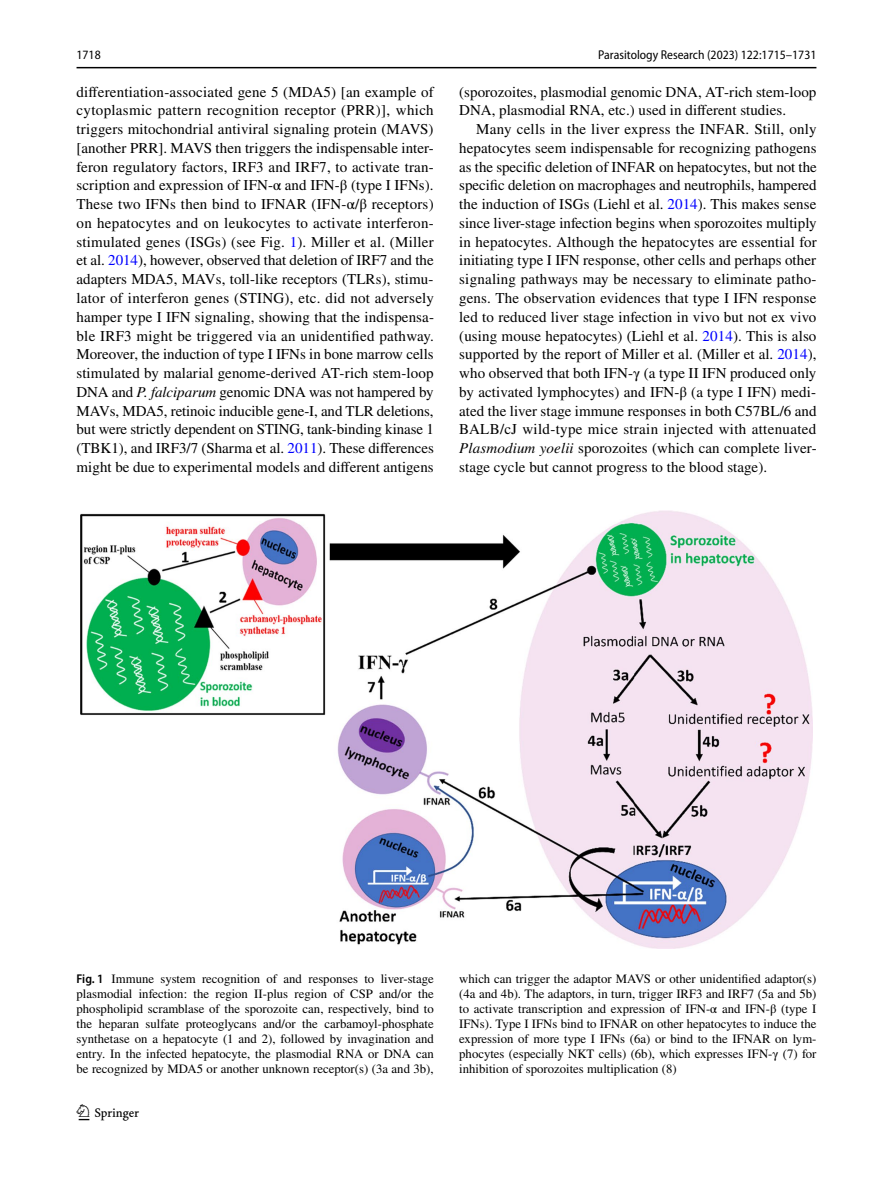
<style>
.page{position:relative;width:893px;height:1187px;background:#fff}
.page>*{position:absolute;margin:0;border:0;box-sizing:border-box;transform-origin:0 0}
.t1{font:22.5px "Springnew Regular 2";color:#000}
.t2{font:15px/18.8px "STIX";letter-spacing:.005em;color:#000;text-align:justify}
.t3{font:12.75px/15px "STIX";color:#000;text-align:justify}
.t4{font:semi-condensed 12.75px "Myriad Pro";color:#000}
.s1{color:#00f}
.s2{font-style:italic}
.s3{font-family:"Myriad Pro";font-weight:600;font-stretch:semi-condensed}
</style>
<div class="page">
<hr style="left:77px;top:67px;width:739px;height:1px;background:#000">
<img style="left:81px;top:510px;width:731px;height:438px">
<p class="t4" style="left:77px;top:48px;width:26px">1718</p>
<p class="t4" style="left:598px;top:48px;width:220px">Parasitology Research (2023) 122:1715–1731</p>
<p class="t2" style="left:77px;top:83px;width:359px">differentiation-associated gene 5 (MDA5) [an example of cytoplasmic pattern recognition receptor (PRR)], which triggers mitochondrial antiviral signaling protein (MAVS) [another PRR]. MAVS then triggers the indispensable inter&shy;feron regulatory factors, IRF3 and IRF7, to activate tran&shy;scription and expression of IFN-α and IFN-β (type I IFNs).<br>These two IFNs then bind to IFNAR (IFN-α/β receptors) on hepatocytes and on leukocytes to activate interferon&shy;stimulated genes (ISGs) (see Fig. <span class="s1">1</span>). Miller et al. (Miller et al. <span class="s1">2014</span>), however, observed that deletion of IRF7 and the adapters MDA5, MAVs, toll-like receptors (TLRs), stimu&shy;lator of interferon genes (STING), etc. did not adversely hamper type I IFN signaling, showing that the indispensa&shy;ble IRF3 might be triggered via an unidentified pathway.<br>Moreover, the induction of type I IFNs in bone marrow cells stimulated by malarial genome-derived AT-rich stem-loop DNA and <span class="s2">P. falciparum</span> genomic DNA was not hampered by MAVs, MDA5, retinoic inducible gene-I, and TLR deletions, but were strictly dependent on STING, tank-binding kinase 1 (TBK1), and IRF3/7 (Sharma et al. <span class="s1">2011</span>). These differences might be due to experimental models and different antigens</p>
<p class="t2" style="left:459px;top:83px;width:359px">(sporozoites, plasmodial genomic DNA, AT-rich stem-loop<br>DNA, plasmodial RNA, etc.) used in different studies.</p>
<p class="t2" style="left:459px;top:121px;width:359px;text-indent:17px">Many cells in the liver express the INFAR. Still, only hepatocytes seem indispensable for recognizing pathogens as the specific deletion of INFAR on hepatocytes, but not the specific deletion on macrophages and neutrophils, hampered the induction of ISGs (Liehl et al. <span class="s1">2014</span>). This makes sense since liver-stage infection begins when sporozoites multiply in hepatocytes. Although the hepatocytes are essential for initiating type I IFN response, other cells and perhaps other signaling pathways may be necessary to eliminate patho&shy;gens. The observation evidences that type I IFN response led to reduced liver stage infection in vivo but not ex vivo (using mouse hepatocytes) (Liehl et al. <span class="s1">2014</span>). This is also supported by the report of Miller et al. (Miller et al. <span class="s1">2014</span>), who observed that both IFN-γ (a type II IFN produced only by activated lymphocytes) and IFN-β (a type I IFN) medi&shy;ated the liver stage immune responses in both C57BL/6 and BALB/cJ wild-type mice strain injected with attenuated <span class="s2">Plasmodium yoelii</span> sporozoites (which can complete liver&shy;stage cycle but cannot progress to the blood stage).</p>
<p class="t3" style="left:77px;top:972px;width:359px"><span class="s3">Fig. 1</span> Immune system recognition of and responses to liver-stage plasmodial infection: the region II-plus region of CSP and/or the phospholipid scramblase of the sporozoite can, respectively, bind to the heparan sulfate proteoglycans and/or the carbamoyl-phosphate synthetase on a hepatocyte (1 and 2), followed by invagination and entry. In the infected hepatocyte, the plasmodial RNA or DNA can be recognized by MDA5 or another unknown receptor(s) (3a and 3b),</p>
<p class="t3" style="left:459px;top:972px;width:359px">which can trigger the adaptor MAVS or other unidentified adaptor(s) (4a and 4b). The adaptors, in turn, trigger IRF3 and IRF7 (5a and 5b) to activate transcription and expression of IFN-α and IFN-β (type I IFNs). Type I IFNs bind to IFNAR on other hepatocytes to induce the expression of more type I IFNs (6a) or bind to the IFNAR on lym&shy;phocytes (especially NKT cells) (6b), which expresses IFN-γ (7) for inhibition of sporozoites multiplication (8)</p>
<h1 class="t1" style="left:79px;top:1104px;width:62px">1 3</h1>
</div>
